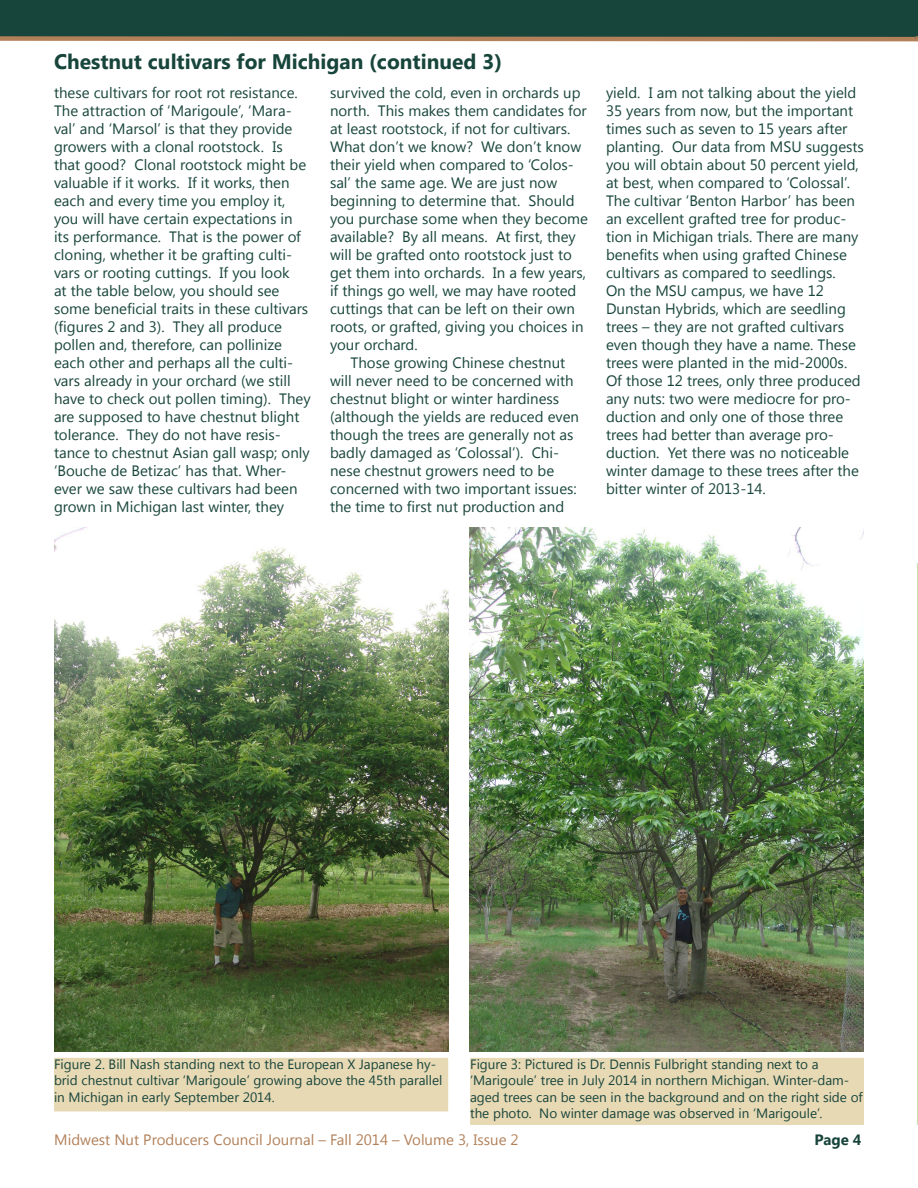
<style>
.page{position:relative;width:918px;height:1188px;background:#fff}
.page>*{position:absolute;margin:0;border:0;box-sizing:border-box;transform-origin:0 0}
.t1{font:700 21px "Segoe UI";color:#18453b}
.t2{font:15px/18px "Segoe UI";color:#18453b}
.t3{font:15px "Segoe UI";color:#b28059}
.t4{font:700 15px "Segoe UI";color:#18453b}
.t5{font:13.5px/16.2px "Segoe UI";color:#18453b}
</style>
<div class="page">
<hr style="left:917px;top:563px;width:1px;height:562px;background:#9bbb59">
<div style="left:0;top:0;width:918px;height:39px;background:#18453b"></div>
<svg style="left:0;top:36px;width:918px;height:6px;background:#ae8d6e"></svg>
<img style="left:470px;top:528px;width:394px;height:524px">
<div style="left:470px;top:1058px;width:394px;height:67px;background:#e8d9b5"></div>
<img style="left:54px;top:528px;width:394px;height:524px">
<div style="left:54px;top:1058px;width:394px;height:53px;background:#e8d9b5"></div>
<p class="t1" style="left:54px;top:47px;width:450px">Chestnut cultivars for Michigan (continued 3)</p>
<p class="t2" style="left:54px;top:83px;width:258px">these cultivars for root rot resistance.<br>The attraction of ‘Marigoule’, ‘Mara&shy;val’ and ‘Marsol’ is that they provide growers with a clonal rootstock. Is that good? Clonal rootstock might be valuable if it works. If it works, then each and every time you employ it, you will have certain expectations in its performance. That is the power of cloning, whether it be grafting culti&shy;vars or rooting cuttings. If you look<br>at the table below, you should see some beneficial traits in these cultivars (figures 2 and 3). They all produce pollen and, therefore, can pollinize each other and perhaps all the culti&shy;vars already in your orchard (we still have to check out pollen timing). They are supposed to have chestnut blight tolerance. They do not have resis&shy;tance to chestnut Asian gall wasp; only ‘Bouche de Betizac’ has that. Wher&shy;ever we saw these cultivars had been grown in Michigan last winter, they</p>
<p class="t2" style="left:330px;top:83px;width:259px">survived the cold, even in orchards up north. This makes them candidates for at least rootstock, if not for cultivars.<br>What don’t we know? We don’t know their yield when compared to ‘Colos&shy;sal’ the same age. We are just now beginning to determine that. Should you purchase some when they become available? By all means. At first, they will be grafted onto rootstock just to get them into orchards. In a few years, if things go well, we may have rooted cuttings that can be left on their own roots, or grafted, giving you choices in your orchard.</p>
<p class="t2" style="left:330px;top:353px;width:251px;text-indent:21px">Those growing Chinese chestnut will never need to be concerned with chestnut blight or winter hardiness (although the yields are reduced even though the trees are generally not as badly damaged as ‘Colossal’). Chi&shy;nese chestnut growers need to be concerned with two important issues: the time to first nut production and</p>
<p class="t2" style="left:606px;top:83px;width:259px">yield. I am not talking about the yield 35 years from now, but the important times such as seven to 15 years after planting. Our data from MSU suggests you will obtain about 50 percent yield, at best, when compared to ‘Colossal’.<br>The cultivar ‘Benton Harbor’ has been an excellent grafted tree for produc&shy;tion in Michigan trials. There are many benefits when using grafted Chinese cultivars as compared to seedlings.<br>On the MSU campus, we have 12<br>Dunstan Hybrids, which are seedling trees – they are not grafted cultivars even though they have a name. These trees were planted in the mid-2000s.<br>Of those 12 trees, only three produced any nuts: two were mediocre for pro&shy;duction and only one of those three trees had better than average pro&shy;duction. Yet there was no noticeable winter damage to these trees after the bitter winter of 2013-14.</p>
<p class="t5" style="left:54px;top:1056px;width:390px">Figure 2. Bill Nash standing next to the European X Japanese hy&shy;brid chestnut cultivar ‘Marigoule’ growing above the 45th parallel in Michigan in early September 2014.</p>
<p class="t5" style="left:470px;top:1056px;width:394px">Figure 3: Pictured is Dr. Dennis Fulbright standing next to a ‘Marigoule’ tree in July 2014 in northern Michigan. Winter-dam&shy;aged trees can be seen in the background and on the right side of the photo. No winter damage was observed in ‘Marigoule’.</p>
<p class="t3" style="left:54px;top:1129px;width:466px">Midwest Nut Producers Council Journal – Fall 2014 – Volume 3, Issue 2</p>
<p class="t4" style="left:814px;top:1129px;width:49px">Page 4</p>
</div>
